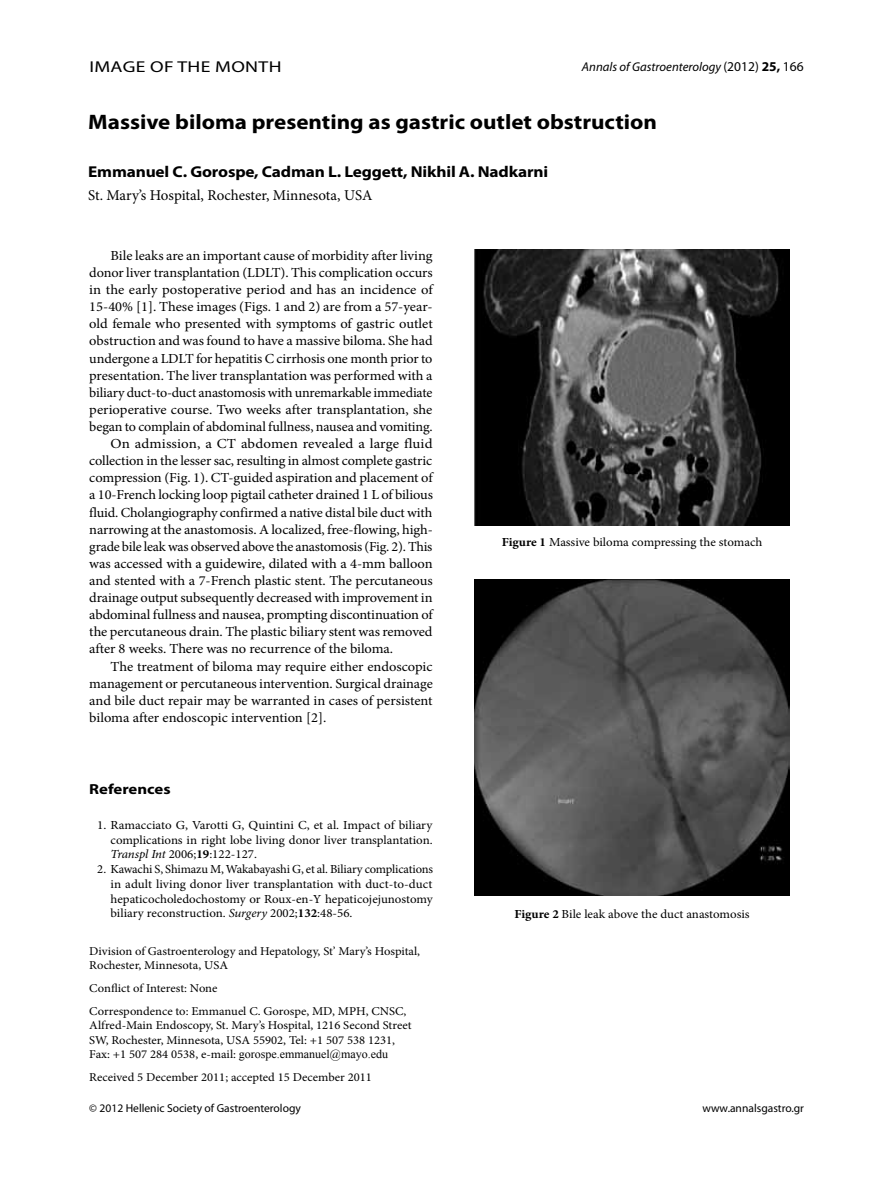
<style>
.page{position:relative;width:893px;height:1191px;background:#fff}
.page>*{position:absolute;margin:0;border:0;box-sizing:border-box;transform-origin:0 0}
.t1{font:700 21px "Myriad Pro";color:#000;scale:1.1 1}
.t2{font:700 15.75px "Myriad Pro";letter-spacing:-.01em;color:#000;scale:1.1 1}
.t3{font:15.75px "Myriad Pro";color:#000;scale:1.25 1}
.t4{font:15px "Minion Pro";color:#000}
.t5{font:700 14.55px "Myriad Pro";color:#000;scale:1.15 1}
.t6{font:13.8px "Minion Pro";letter-spacing:-.005em;color:#000;scale:1.05 1}
.t7{font:13.8px "Minion Pro";letter-spacing:-.005em;color:#000;scale:1.04 1}
.t8{font:13.8px "Minion Pro";letter-spacing:-.005em;color:#000}
.t9{font:13.8px "Minion Pro";letter-spacing:-.005em;color:#000;scale:1.06 1}
.t10{font:13.8px "Minion Pro";letter-spacing:-.005em;color:#000;scale:1.08 1}
.t11{font:italic 12.75px "Myriad Pro";color:#000}
.t12{font:12.3px/14.7px "Minion Pro";color:#000;text-align:justify}
.t13{font:12.3px/14.7px "Minion Pro";color:#000;text-align:justify;scale:1.06 1}
.t14{font:12.3px "Minion Pro";color:#000;scale:1.05 1}
.t15{font:12px/14.4px "Minion Pro";color:#000;scale:1.05 1}
.t16{font:12px "Times New Roman";color:#000}
.t17{font:11.55px "Myriad Pro";color:#000}
.s1{font-style:normal;font-size:13.5px}
.s2{font-weight:700;font-style:normal;font-size:13.5px}
.s3{font-style:italic}
.s4{font-weight:700}
.s5{font-family:"Minion Pro"}
</style>
<div class="page">
<img style="left:474px;top:249px;width:316px;height:276px">
<img style="left:474px;top:579px;width:316px;height:316px">
<p class="t3" style="left:89px;top:57px;width:27px">Image</p>
<p class="t3" style="left:150px;top:57px;width:32px">of the</p>
<p class="t3" style="left:215px;top:57px;width:24px">month</p>
<p class="t11" style="left:582px;top:58px;width:223px">Annals of Gastroenterology <span class="s1">(2012)</span> <span class="s2">25,</span> <span class="s1">166</span></p>
<h1 class="t1" style="left:88px;top:108px;width:519px">Massive biloma presenting as gastric outlet obstruction</h1>
<p class="t2" style="left:88px;top:162px;width:420px">Emmanuel C. Gorospe, Cadman L. Leggett, Nikhil A. Nadkarni</p>
<p class="t4" style="left:88px;top:185px;width:286px">St. Mary’s Hospital, Rochester, Minnesota, USA</p>
<p class="t7" style="left:111px;top:246px;width:311px">Bile leaks are an important cause of morbidity after living</p>
<p class="t7" style="left:89px;top:263px;width:332px">donor liver transplantation (LDLT). This complication occurs</p>
<p class="t9" style="left:89px;top:280px;width:325px">in the early postoperative period and has an incidence of</p>
<p class="t6" style="left:89px;top:298px;width:328px">15-40% [1]. These images (Figs. 1 and 2) are from a 57-year-</p>
<p class="t6" style="left:89px;top:315px;width:329px">old female who presented with symptoms of gastric outlet</p>
<p class="t7" style="left:89px;top:332px;width:332px">obstruction and was found to have a massive biloma. She had</p>
<p class="t8" style="left:89px;top:349px;width:345px">undergone a LDLT for hepatitis C cirrhosis one month prior to</p>
<p class="t6" style="left:89px;top:366px;width:328px">presentation. The liver transplantation was performed with a</p>
<p class="t8" style="left:89px;top:383px;width:345px">biliary duct-to-duct anastomosis with unremarkable immediate</p>
<p class="t6" style="left:89px;top:400px;width:328px">perioperative course. Two weeks after transplantation, she</p>
<p class="t8" style="left:89px;top:417px;width:345px">began to complain of abdominal fullness, nausea and vomiting.</p>
<p class="t10" style="left:111px;top:434px;width:300px">On admission, a CT abdomen revealed a large fluid</p>
<p class="t7" style="left:89px;top:451px;width:331px">collection in the lesser sac, resulting in almost complete gastric</p>
<p class="t6" style="left:89px;top:469px;width:328px">compression (Fig. 1). CT-guided aspiration and placement of</p>
<p class="t7" style="left:89px;top:486px;width:332px">a 10-French locking loop pigtail catheter drained 1 L of bilious</p>
<p class="t8" style="left:89px;top:503px;width:345px">fluid. Cholangiography confirmed a native distal bile duct with</p>
<p class="t7" style="left:89px;top:520px;width:332px">narrowing at the anastomosis. A localized, free-flowing, high-</p>
<p class="t8" style="left:89px;top:537px;width:345px">grade bile leak was observed above the anastomosis (Fig. 2). This</p>
<p class="t6" style="left:89px;top:554px;width:329px">was accessed with a guidewire, dilated with a 4-mm balloon</p>
<p class="t6" style="left:89px;top:571px;width:329px">and stented with a 7-French plastic stent. The percutaneous</p>
<p class="t7" style="left:89px;top:588px;width:332px">drainage output subsequently decreased with improvement in</p>
<p class="t7" style="left:89px;top:605px;width:332px">abdominal fullness and nausea, prompting discontinuation of</p>
<p class="t6" style="left:89px;top:622px;width:328px">the percutaneous drain. The plastic biliary stent was removed</p>
<p class="t6" style="left:89px;top:640px;width:291px">after 8 weeks. There was no recurrence of the biloma.</p>
<p class="t6" style="left:111px;top:657px;width:308px">The treatment of biloma may require either endoscopic</p>
<p class="t7" style="left:89px;top:674px;width:332px">management or percutaneous intervention. Surgical drainage</p>
<p class="t6" style="left:89px;top:691px;width:329px">and bile duct repair may be warranted in cases of persistent</p>
<p class="t6" style="left:89px;top:708px;width:227px">biloma after endoscopic intervention [2].</p>
<p class="t5" style="left:89px;top:779px;width:72px">References</p>
<p class="t13" style="left:111px;top:817px;width:305px;text-indent:-13px">1. Ramacciato G, Varotti G, Quintini C, et al. Impact of biliary complications in right lobe living donor liver transplantation.<br><span class="s3">Transpl Int</span> 2006;<span class="s4">19</span>:122-127.</p>
<p class="t12" style="left:111px;top:862px;width:324px;text-indent:-13px">2. Kawachi S, Shimazu M, Wakabayashi G, et al. Biliary complications in adult living donor liver transplantation with duct-to-duct hepaticocholedochostomy or Roux-en-Y hepaticojejunostomy biliary reconstruction. <span class="s3">Surgery</span> 2002;<span class="s4">132</span>:48-56.</p>
<p class="t15" style="left:89px;top:943px;width:317px">Division of Gastroenterology and Hepatology, St’ Mary’s Hospital,<br>Rochester, Minnesota, USA</p>
<p class="t15" style="left:89px;top:976px;width:303px;line-height:23px">Conflict of Interest: None<br>Correspondence to: Emmanuel C. Gorospe, MD, MPH, CNSC,</p>
<p class="t15" style="left:89px;top:1018px;width:308px">Alfred-Main Endoscopy, St. Mary’s Hospital, 1216 Second Street<br>SW, Rochester, Minnesota, USA 55902, Tel: +1 507 538 1231,</p>
<p class="t16" style="left:89px;top:1046px;width:300px"><span class="s5">Fax: +1 507 284 0538, e-mail:</span> gorospe.emmanuel@mayo.edu</p>
<p class="t15" style="left:89px;top:1070px;width:271px">Received 5 December 2011; accepted 15 December 2011</p>
<p class="t14" style="left:502px;top:534px;width:250px"><span class="s4">Figure 1</span> Massive biloma compressing the stomach</p>
<p class="t14" style="left:514px;top:905px;width:225px"><span class="s4">Figure 2</span> Bile leak above the duct anastomosis</p>
<p class="t17" style="left:89px;top:1101px;width:213px">© 2012 Hellenic Society of Gastroenterology</p>
<p class="t17" style="left:702px;top:1101px;width:103px">www.annalsgastro.gr</p>
</div>
